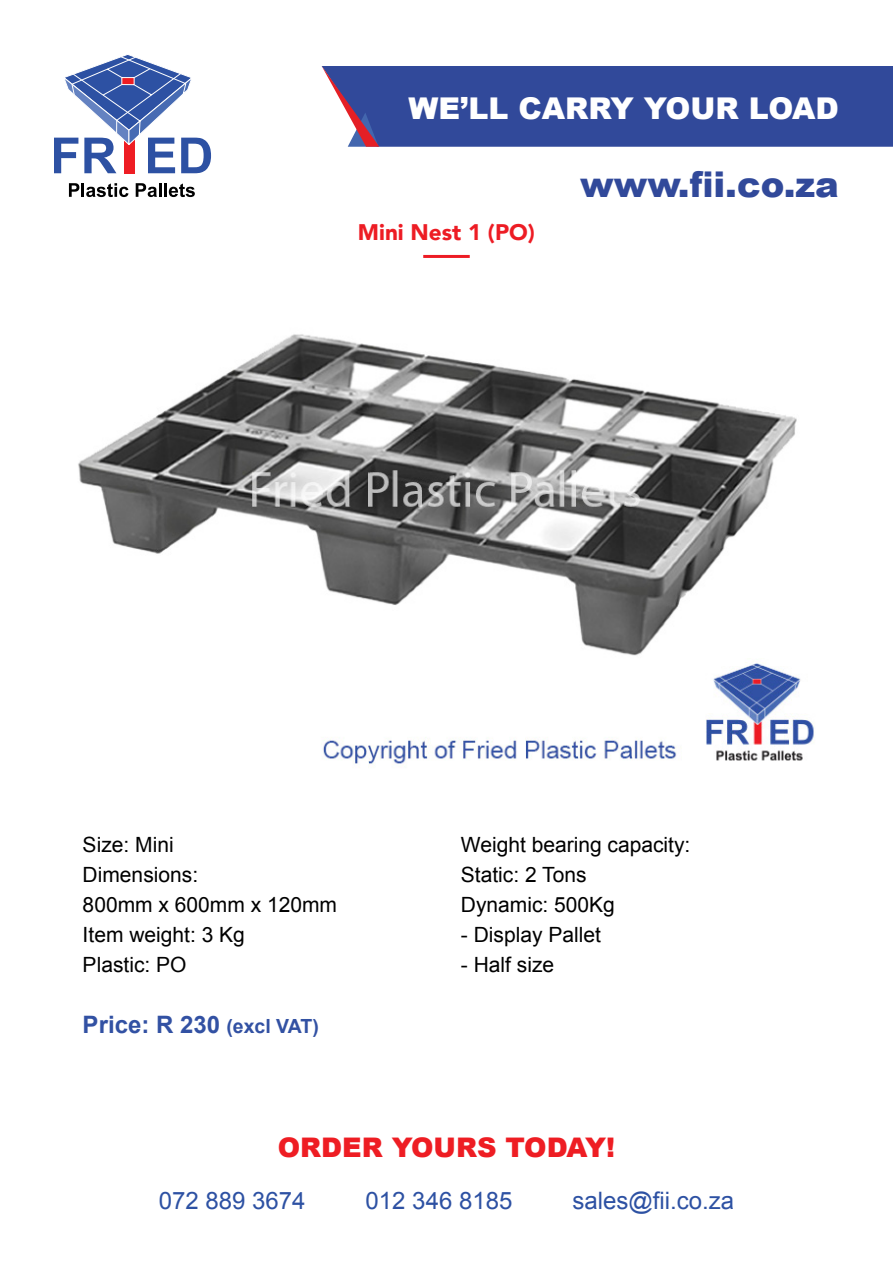
<style>
.page{position:relative;width:893px;height:1263px;background:#fff}
.page>*{position:absolute;margin:0;border:0;box-sizing:border-box;transform-origin:0 0}
.t1{font:900 35.55px "Arial";color:#31499a}
.t2{font:900 30px "Arial";color:#fff}
.t3{font:900 27px "Arial";color:#ee1d23}
.t4{font:24px "Arial";color:#2d51a3}
.t5{font:700 24px "Arial";color:#3251a3}
.Paragraph_Style_1{font:900 22.5px "Avenir";color:#ed1c24}
.t6{font:21px/30px "Arial";color:#000}
.s1{font-size:19.5px}
</style>
<div class="page">
<img style="left:68px;top:195px;width:746px;height:570px">
<hr style="left:423px;top:255px;width:47px;height:3px;background:#ed1c24">
<div style="left:379px;top:66px;width:514px;height:81px;background:#31499a"></div>
<svg style="left:54px;top:54px;width:157px;height:119px"></svg>
<svg style="left:69px;top:183px;width:60px;height:14px"></svg>
<svg style="left:136px;top:183px;width:21px;height:14px"></svg>
<hr style="left:159px;top:183px;width:3px;height:14px;background:#000">
<hr style="left:164px;top:183px;width:3px;height:14px;background:#000">
<svg style="left:169px;top:183px;width:26px;height:14px"></svg>
<svg style="left:322px;top:66px;width:57px;height:81px"></svg>
<h2 class="t2" style="left:409px;top:86px;width:432px">WE’LL CARRY YOUR LOAD</h2>
<p class="Paragraph_Style_1" style="left:358px;top:213px;width:179px">Mini Nest 1 (PO)</p>
<h1 class="t1" style="left:580px;top:158px;width:260px">www.fii.co.za</h1>
<p class="t6" style="left:83px;top:829px;width:256px">Size: Mini<br>Dimensions:<br>800mm x 600mm x 120mm<br>Item weight: 3 Kg<br>Plastic: PO</p>
<p class="t5" style="left:83px;top:1008px;width:238px">Price: R 230 <span class="s1">(excl VAT)</span></p>
<p class="t6" style="left:461px;top:829px;width:231px">Weight bearing capacity:<br>Static: 2 Tons<br>Dynamic: 500Kg</p>
<p class="t6" style="left:461px;top:919px;width:142px">- Display Pallet</p>
<p class="t6" style="left:461px;top:949px;width:95px">- Half size</p>
<p class="t3" style="left:278px;top:1128px;width:339px">ORDER YOURS TODAY!</p>
<p class="t4" style="left:159px;top:1185px;width:148px">072 889 3674</p>
<p class="t4" style="left:366px;top:1185px;width:148px">012 346 8185</p>
<p class="t4" style="left:572px;top:1185px;width:163px">sales@fii.co.za</p>
</div>
